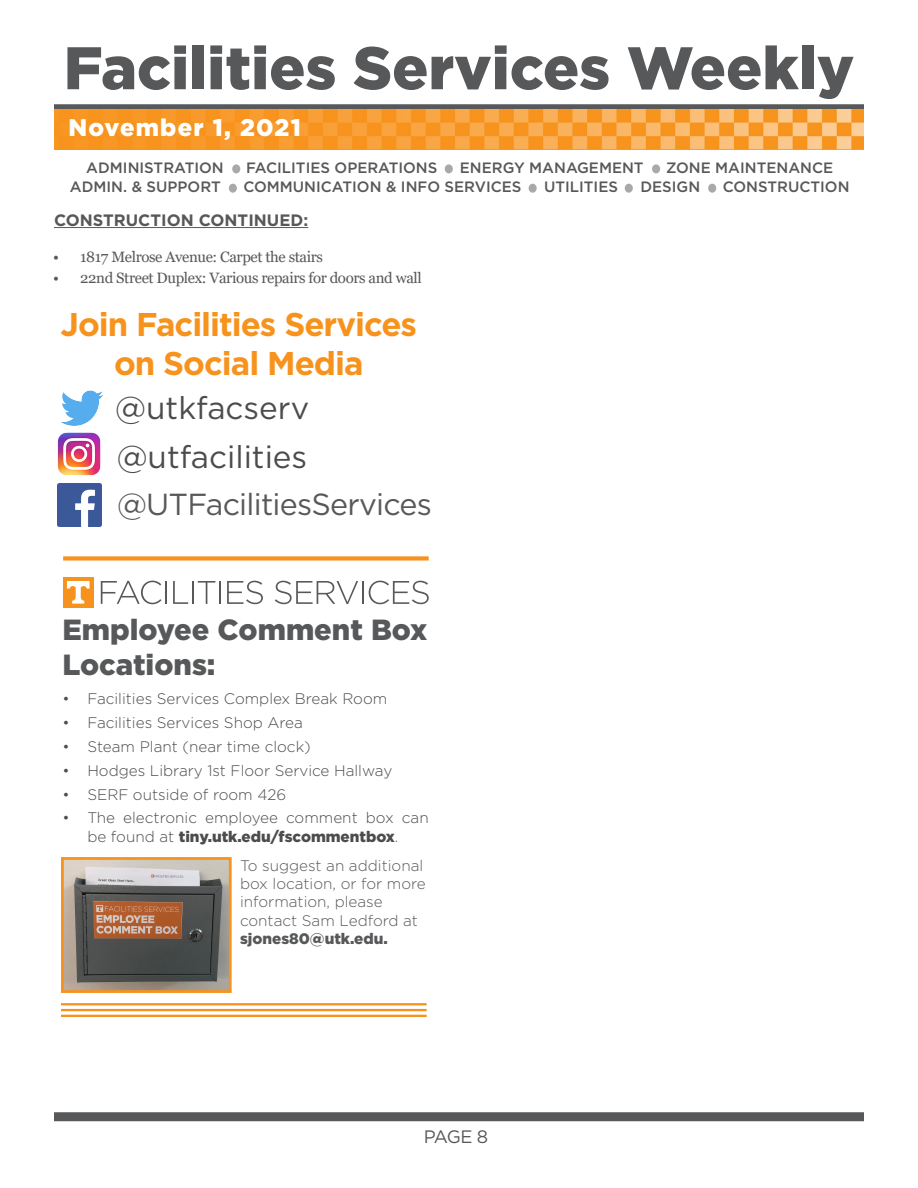
<style>
.page{position:relative;width:918px;height:1188px;background:#fff}
.page>*{position:absolute;margin:0;border:0;box-sizing:border-box;transform-origin:0 0}
.t1{font:900 60px "Gotham";color:#57585a}
.t2{font:700 32.85px/39.5px "Gotham";letter-spacing:-.03em;color:#f7931d;text-align:center}
.t3{font:31.5px "Gotham";color:#4b4c4d}
.t4{font:30.45px "Gotham";letter-spacing:-.025em;color:#57585a}
.t5{font:900 29.1px/35px "Gotham";color:#57585a}
.t6{font:900 24px "Gotham";letter-spacing:.05em;color:#fff}
.t7{font:18px "Gotham";color:#57585a}
.t8{font:700 16.5px "Gotham";color:#57585a}
.t9{font:300 15.3px/18.3px "Gotham";color:#4b4c4d;text-align:center}
.t10{font:300 15.3px/18.3px "Gotham";color:#57585a}
.t11{font:500 15px "Gotham";color:#57585a}
.t12{font:15px "Georgia";letter-spacing:-.025em;color:#57585a}
.s1{font-weight:900}
</style>
<div class="page">
<div style="left:54px;top:1112px;width:810px;height:9px;background:#57585a"></div>
<div style="left:54px;top:104px;width:810px;height:6px;background:#57585a"></div>
<img style="left:54px;top:110px;width:810px;height:39px">
<img style="left:61px;top:390px;width:42px;height:36px">
<img style="left:58px;top:432px;width:43px;height:44px">
<img style="left:58px;top:483px;width:43px;height:44px">
<div style="left:229px;top:184px;width:8px;height:9px;background:#a8a9ad;border-radius:50%"></div>
<div style="left:529px;top:184px;width:8px;height:9px;background:#a8a9ad;border-radius:50%"></div>
<div style="left:445px;top:164px;width:8px;height:9px;background:#a8a9ad;border-radius:50%"></div>
<div style="left:625px;top:184px;width:8px;height:9px;background:#a8a9ad;border-radius:50%"></div>
<div style="left:232px;top:164px;width:8px;height:9px;background:#a8a9ad;border-radius:50%"></div>
<div style="left:708px;top:184px;width:8px;height:9px;background:#a8a9ad;border-radius:50%"></div>
<div style="left:652px;top:164px;width:8px;height:9px;background:#a8a9ad;border-radius:50%"></div>
<hr style="left:54px;top:227px;width:254px;height:1px;background:#57585a">
<div style="left:63px;top:556px;width:366px;height:5px;background:#f7931d"></div>
<div style="left:63px;top:577px;width:30px;height:30px;background:#f7931d"></div>
<svg style="left:67px;top:581px;width:23px;height:23px"></svg>
<svg style="left:101px;top:581px;width:60px;height:23px"></svg>
<hr style="left:165px;top:581px;width:2px;height:23px;background:#57585a">
<svg style="left:173px;top:581px;width:15px;height:23px"></svg>
<hr style="left:192px;top:581px;width:2px;height:23px;background:#57585a">
<svg style="left:198px;top:581px;width:17px;height:23px"></svg>
<hr style="left:219px;top:581px;width:2px;height:23px;background:#57585a">
<svg style="left:227px;top:581px;width:36px;height:23px"></svg>
<svg style="left:275px;top:581px;width:83px;height:23px"></svg>
<hr style="left:362px;top:581px;width:2px;height:23px;background:#57585a">
<svg style="left:369px;top:581px;width:60px;height:23px"></svg>
<img style="left:65px;top:861px;width:163px;height:128px">
<div style="left:61px;top:857px;width:171px;height:136px;border:3px solid #f7931d"></div>
<hr style="left:61px;top:1003px;width:366px;height:2px;background:#f7931d">
<hr style="left:61px;top:1009px;width:366px;height:2px;background:#f7931d">
<hr style="left:61px;top:1015px;width:366px;height:2px;background:#f7931d">
<p class="t1" style="left:64px;top:27px;width:792px">Facilities Services Weekly</p>
<p class="t6" style="left:68px;top:111px;width:234px">November 1, 2021</p>
<p class="t11" style="left:86px;top:158px;width:139px">ADMINISTRATION</p>
<p class="t11" style="left:246px;top:158px;width:193px">FACILITIES OPERATIONS</p>
<p class="t11" style="left:460px;top:158px;width:185px">ENERGY MANAGEMENT</p>
<p class="t11" style="left:666px;top:158px;width:169px">ZONE MAINTENANCE</p>
<p class="t11" style="left:70px;top:177px;width:152px">ADMIN. &amp; SUPPORT</p>
<p class="t11" style="left:243px;top:177px;width:280px">COMMUNICATION &amp; INFO SERVICES</p>
<p class="t11" style="left:544px;top:177px;width:75px">UTILITIES</p>
<p class="t11" style="left:641px;top:177px;width:61px">DESIGN</p>
<p class="t11" style="left:723px;top:177px;width:128px">CONSTRUCTION</p>
<p class="t8" style="left:54px;top:209px;width:256px">CONSTRUCTION CONTINUED:</p>
<p class="t12" style="left:53px;top:247px;width:271px">• 1817 Melrose Avenue: Carpet the stairs</p>
<p class="t12" style="left:53px;top:268px;width:370px">• 22nd Street Duplex: Various repairs for doors and wall</p>
<p class="t2" style="left:61px;top:304px;width:358px">Join Facilities Services on Social Media</p>
<p class="t3" style="left:115px;top:388px;width:195px">@utkfacserv</p>
<p class="t3" style="left:117px;top:437px;width:192px">@utfacilities</p>
<p class="t4" style="left:117px;top:485px;width:316px">@UTFacilitiesServices</p>
<p class="t5" style="left:62px;top:612px;width:366px">Employee Comment Box<br>Locations:</p>
<p class="t9" style="left:62px;top:689px;width:326px">• Facilities Services Complex Break Room</p>
<p class="t9" style="left:62px;top:713px;width:242px">• Facilities Services Shop Area</p>
<p class="t9" style="left:62px;top:737px;width:250px">• Steam Plant (near time clock)</p>
<p class="t9" style="left:62px;top:761px;width:331px">• Hodges Library 1st Floor Service Hallway</p>
<p class="t9" style="left:62px;top:785px;width:225px">• SERF outside of room 426</p>
<p class="t9" style="left:62px;top:808px;width:368px">• The electronic employee comment box can be found at <span class="s1">tiny.utk.edu/fscommentbox</span>.</p>
<p class="t10" style="left:240px;top:856px;width:187px">To suggest an additional box location, or for more information, please contact Sam Ledford at <span class="s1">sjones80@utk.edu.</span></p>
<p class="t7" style="left:424px;top:1125px;width:66px">PAGE 8</p>
</div>
